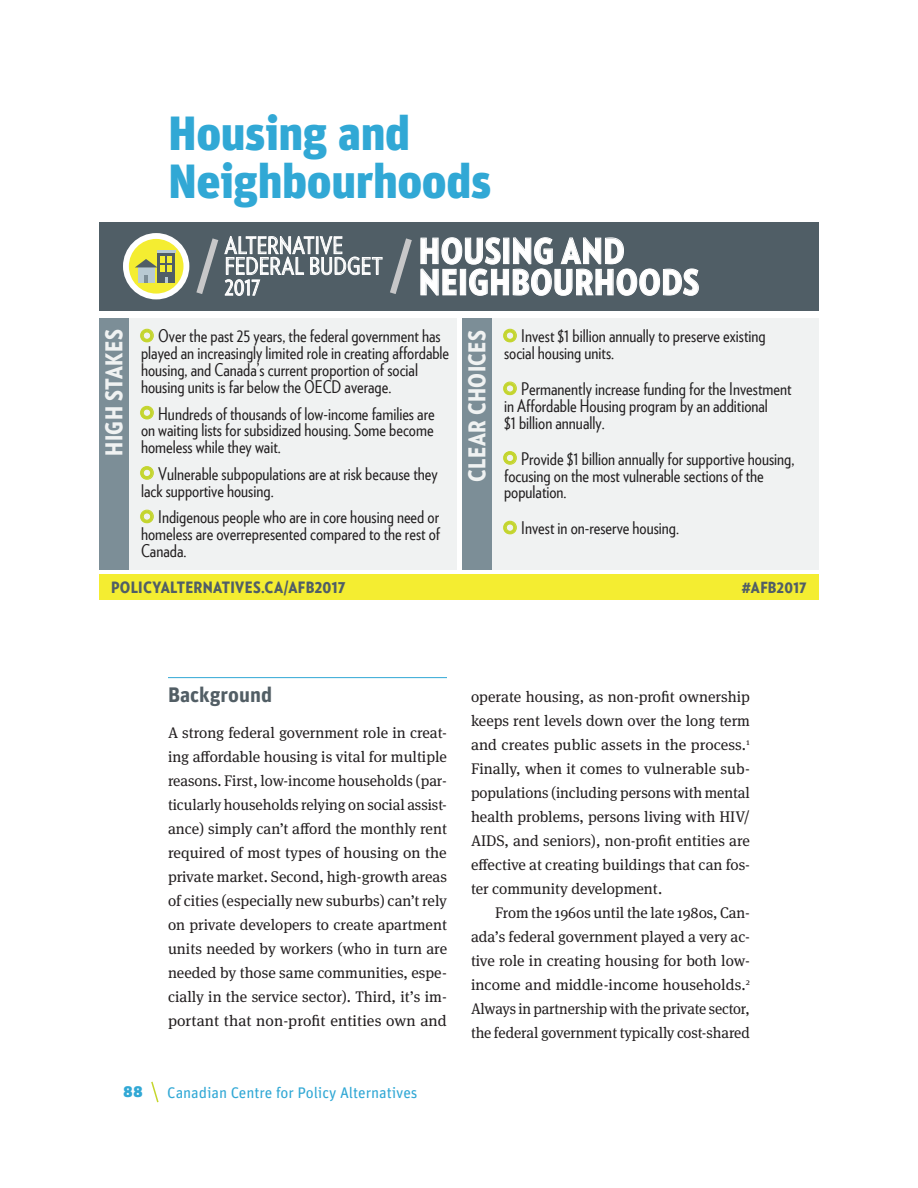
<style>
.page{position:relative;width:918px;height:1188px;background:#fff}
.page>*{position:absolute;margin:0;border:0;box-sizing:border-box;transform-origin:0 0}
.Chapter_title{font:900 48px/48px "Unit";letter-spacing:-.01em;color:#31a8d5}
.t1{font:900 34.8px/31.2px "Verlag Condensed";letter-spacing:.015em;color:#fff}
.t2{font:23.1px/20.9px "Verlag Condensed";letter-spacing:.015em;color:#fff}
.t3{font:900 23.1px "Verlag Condensed";letter-spacing:.02em;color:#f0f2f2}
.Subhead{font:700 21px "Unit OT";color:#525e65}
.t4{font:17.4px/16.8px "Verlag Condensed";color:#201d1e}
.t5{font:900 15.6px "Verlag Condensed";letter-spacing:.02em;color:#505e66;scale:1.05 1}
.Body_text__no_indent{font:15.3px/24px "Meta Serif OT";color:#231f20;text-align:justify}
.Body_text{font:15.3px/24px "Meta Serif OT";letter-spacing:-.005em;color:#231f20;text-align:justify}
.t6{font:15.3px "Unit OT";letter-spacing:-.005em;color:#31a8d5}
.t7{font:900 15.3px "Verlag Condensed";color:#505e66;scale:1.05 1}
.t8{font:900 15.3px "Unit";color:#31a8d5}
.s1{font-size:16.5px}
.s2{font-size:15.9px}
</style>
<div class="page">
<svg style="left:151px;top:1081px;width:8px;height:22px"></svg>
<hr style="left:168px;top:677px;width:279px;height:1px;background:#31a8d5">
<div style="left:99px;top:222px;width:720px;height:88px;background:#505e66"></div>
<div style="left:99px;top:318px;width:358px;height:252px;background:#f0f2f2"></div>
<div style="left:462px;top:318px;width:357px;height:252px;background:#f0f2f2"></div>
<div style="left:99px;top:318px;width:30px;height:252px;background:#7c8e97"></div>
<div style="left:462px;top:318px;width:30px;height:252px;background:#7c8e97"></div>
<div style="left:99px;top:574px;width:720px;height:26px;background:#f4ed31"></div>
<svg style="left:123px;top:233px;width:576px;height:67px"></svg>
<svg style="left:140px;top:328px;width:14px;height:15px"></svg>
<svg style="left:140px;top:405px;width:14px;height:15px"></svg>
<svg style="left:140px;top:466px;width:14px;height:14px"></svg>
<svg style="left:140px;top:509px;width:14px;height:15px"></svg>
<svg style="left:503px;top:328px;width:14px;height:15px"></svg>
<svg style="left:503px;top:381px;width:14px;height:15px"></svg>
<svg style="left:503px;top:451px;width:14px;height:14px"></svg>
<svg style="left:503px;top:520px;width:14px;height:15px"></svg>
<p class="Chapter_title" style="left:168px;top:108px;width:325px">Housing and<br>Neighbourhoods</p>
<p class="t2" style="left:225px;top:234px;width:159px">ALTERNATIVE<br>FEDERAL BUDGET<br>2017</p>
<p class="t1" style="left:419px;top:234px;width:282px">HOUSING AND<br>NEIGHBOURHOODS</p>
<p class="t4" style="left:141px;top:327px;width:310px;text-indent:17px">Over the past 25 years, the federal government has played an increasingly limited role in creating affordable housing, and Canada’s current proportion of social housing units is far below the OECD average.</p>
<p class="t4" style="left:141px;top:404px;width:295px;text-align:justify;text-indent:17px">Hundreds of thousands of low-income families are on waiting lists for subsidized housing. Some become homeless while they wait.</p>
<p class="t4" style="left:141px;top:465px;width:298px;text-indent:17px">Vulnerable subpopulations are at risk because they lack supportive housing.</p>
<p class="t4" style="left:141px;top:508px;width:301px;text-align:justify;text-indent:17px">Indigenous people who are in core housing need or homeless are overrepresented compared to the rest of Canada.</p>
<p class="t3" style="left:96px;top:456px;width:128px;rotate:-90deg">HIGH STAKES</p>
<p class="t3" style="left:459px;top:482px;width:153px;rotate:-90deg">CLEAR CHOICES</p>
<p class="t4" style="left:504px;top:327px;width:263px;text-indent:17px">Invest $1 billion annually to preserve existing social housing units.</p>
<p class="t4" style="left:504px;top:380px;width:289px;text-indent:17px">Permanently increase funding for the Investment in Affordable Housing program by an additional<br>$1 billion annually.</p>
<p class="t4" style="left:504px;top:450px;width:292px;text-indent:17px">Provide $1 billion annually for supportive housing, focusing on the most vulnerable sections of the population.</p>
<p class="t4" style="left:521px;top:519px;width:159px">Invest in on-reserve housing.</p>
<p class="t5" style="left:111px;top:575px;width:225px">POLICYALTERNATIVES.CA/AFB<span class="s1">2017</span></p>
<p class="t7" style="left:741px;top:576px;width:64px">#AFB<span class="s2">2017</span></p>
<p class="Subhead" style="left:168px;top:682px;width:106px">Background</p>
<p class="Body_text__no_indent" style="left:168px;top:721px;width:281px">A strong federal government role in creat&shy;ing affordable housing is vital for multiple reasons. First, low-income households (par&shy;ticularly households relying on social assist&shy;ance) simply can’t afford the monthly rent required of most types of housing on the private market. Second, high-growth areas of cities (especially new suburbs) can’t rely on private developers to create apartment units needed by workers (who in turn are needed by those same communities, espe&shy;cially in the service sector). Third, it’s im&shy;portant that non-profit entities own and</p>
<p class="t8" style="left:124px;top:1082px;width:20px">88</p>
<p class="t6" style="left:167px;top:1084px;width:252px">Canadian Centre for Policy Alternatives</p>
<p class="Body_text__no_indent" style="left:471px;top:685px;width:281px">operate housing, as non-profit ownership keeps rent levels down over the long term and creates public assets in the process.<sup>1<br></sup>Finally, when it comes to vulnerable sub&shy;populations (including persons with mental health problems, persons living with HIV/ AIDS, and seniors), non-profit entities are effective at creating buildings that can fos&shy;ter community development.</p>
<p class="Body_text" style="left:471px;top:901px;width:281px;text-indent:24px">From the 1960s until the late 1980s, Can&shy;ada’s federal government played a very ac&shy;tive role in creating housing for both low&shy;income and middle-income households.<sup>2<br></sup>Always in partnership with the private sector, the federal government typically cost-shared</p>
</div>
